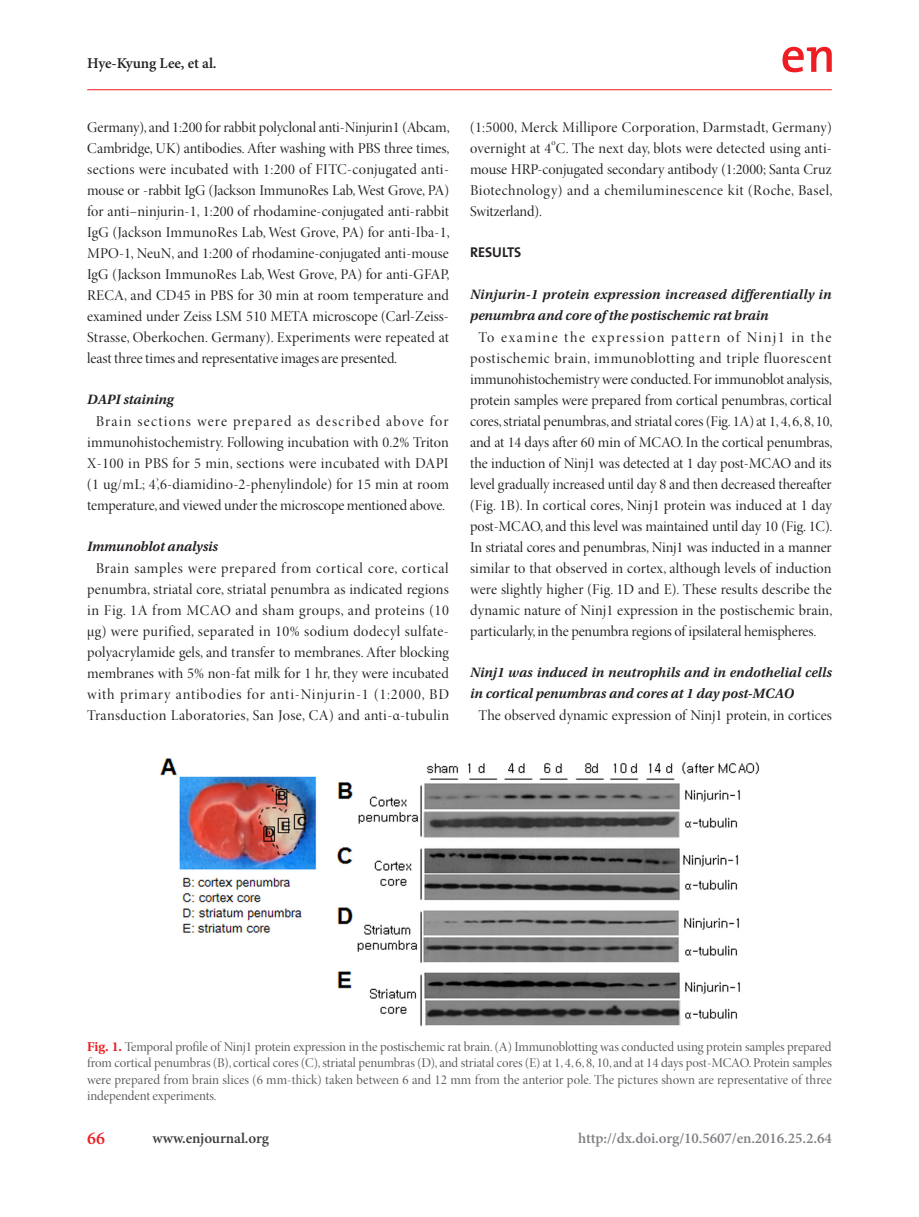
<style>
.page{position:relative;width:919px;height:1217px;background:#fff}
.page>*{position:absolute;margin:0;border:0;box-sizing:border-box;transform-origin:0 0}
.t1{font:600 18px "Minion Pro";color:#ee1d23}
.t2{font:15px/21px "Minion Pro Disp";letter-spacing:.015em;color:#231f20;text-align:justify}
.t3{font:600 15px "Minion Pro";letter-spacing:-.005em;color:#808285}
.t4{font:600 15px "Minion Pro";letter-spacing:-.005em;color:#231f20}
.t5{font:600 15px "Minion Pro";letter-spacing:-.005em;color:#3e3e3f}
.t6{font:italic 600 14.25px/21px "Utopia Std";color:#231f20}
.t7{font:700 14.25px "The Mix";letter-spacing:-.005em;color:#231f20}
.t8{font:13.5px/16.2px "Minion Pro Disp";letter-spacing:-.005em;color:#57585a;text-align:justify}
.t9{font:8.7px "Minion Pro Disp";color:#231f20}
.s1{font-family:"Utopia Std";font-weight:600;color:#ee1d23}
</style>
<div class="page">
<hr style="left:87px;top:89px;width:744px;height:1px;background:#ee1d23">
<svg style="left:782px;top:47px;width:49px;height:25px"></svg>
<img style="left:160px;top:758px;width:599px;height:268px">
<p class="t4" style="left:87px;top:52px;width:131px">Hye-Kyung Lee, et al.</p>
<p class="t2" style="left:87px;top:117px;width:364px">Germany), and 1:200 for rabbit polyclonal anti-Ninjurin1 (Abcam, Cambridge, UK) antibodies. After washing with PBS three times, sections were incubated with 1:200 of FITC-conjugated anti&shy;mouse or -rabbit IgG (Jackson ImmunoRes Lab, West Grove, PA) for anti–ninjurin-1, 1:200 of rhodamine-conjugated anti-rabbit IgG (Jackson ImmunoRes Lab, West Grove, PA) for anti-Iba-1, MPO-1, NeuN, and 1:200 of rhodamine-conjugated anti-mouse IgG (Jackson ImmunoRes Lab, West Grove, PA) for anti-GFAP, RECA, and CD45 in PBS for 30 min at room temperature and examined under Zeiss LSM 510 META microscope (Carl-Zeiss-Strasse, Oberkochen. Germany). Experiments were repeated at least three times and representative images are presented.</p>
<p class="t6" style="left:87px;top:389px;width:88px">DAPI staining</p>
<p class="t2" style="left:87px;top:411px;width:363px;text-align:center">Brain sections were prepared as described above for immunohistochemistry. Following incubation with 0.2% Triton X-100 in PBS for 5 min, sections were incubated with DAPI (1 ug/mL; 4’,6-diamidino-2-phenylindole) for 15 min at room temperature, and viewed under the microscope mentioned above.</p>
<p class="t6" style="left:87px;top:536px;width:132px">Immunoblot analysis</p>
<p class="t2" style="left:87px;top:558px;width:363px;text-align:center">Brain samples were prepared from cortical core, cortical penumbra, striatal core, striatal penumbra as indicated regions in Fig. 1A from MCAO and sham groups, and proteins (10 μg) were purified, separated in 10% sodium dodecyl sulfate&shy;polyacrylamide gels, and transfer to membranes. After blocking membranes with 5% non-fat milk for 1 hr, they were incubated with primary antibodies for anti-Ninjurin-1 (1:2000, BD Transduction Laboratories, San Jose, CA) and anti-α-tubulin</p>
<p class="t2" style="left:470px;top:117px;width:363px">(1:5000, Merck Millipore Corporation, Darmstadt, Germany) overnight at 4 C. The next day, blots were detected using anti-</p>
<p class="t9" style="left:551px;top:137px;width:6px">o</p>
<p class="t2" style="left:470px;top:159px;width:364px">mouse HRP-conjugated secondary antibody (1:2000; Santa Cruz Biotechnology) and a chemiluminescence kit (Roche, Basel, Switzerland).</p>
<p class="t7" style="left:470px;top:240px;width:53px">RESULTS</p>
<p class="t6" style="left:470px;top:284px;width:363px">Ninjurin-1 protein expression increased differentially in penumbra and core of the postischemic rat brain</p>
<p class="t2" style="left:470px;top:327px;width:364px;text-indent:9px">To examine the expression pattern of Ninj1 in the postischemic brain, immunoblotting and triple fluorescent immunohistochemistry were conducted. For immunoblot analysis, protein samples were prepared from cortical penumbras, cortical cores, striatal penumbras, and striatal cores (Fig. 1A) at 1, 4, 6, 8, 10, and at 14 days after 60 min of MCAO. In the cortical penumbras, the induction of Ninj1 was detected at 1 day post-MCAO and its level gradually increased until day 8 and then decreased thereafter (Fig. 1B). In cortical cores, Ninj1 protein was induced at 1 day post-MCAO, and this level was maintained until day 10 (Fig. 1C).<br>In striatal cores and penumbras, Ninj1 was inducted in a manner similar to that observed in cortex, although levels of induction were slightly higher (Fig. 1D and E). These results describe the dynamic nature of Ninj1 expression in the postischemic brain, particularly, in the penumbra regions of ipsilateral hemispheres.</p>
<p class="t6" style="left:470px;top:662px;width:363px">Ninj1 was induced in neutrophils and in endothelial cells in cortical penumbras and cores at 1 day post-MCAO</p>
<p class="t2" style="left:478px;top:705px;width:354px">The observed dynamic expression of Ninj1 protein, in cortices</p>
<p class="t8" style="left:87px;top:1038px;width:746px"><span class="s1">Fig. 1.</span> Temporal profile of Ninj1 protein expression in the postischemic rat brain. (A) Immunoblotting was conducted using protein samples prepared from cortical penumbras (B), cortical cores (C), striatal penumbras (D), and striatal cores (E) at 1, 4, 6, 8, 10, and at 14 days post-MCAO. Protein samples were prepared from brain slices (6 mm-thick) taken between 6 and 12 mm from the anterior pole. The pictures shown are representative of three independent experiments.</p>
<p class="t1" style="left:87px;top:1124px;width:19px">66</p>
<p class="t5" style="left:152px;top:1127px;width:118px">www.enjournal.org</p>
<p class="t3" style="left:578px;top:1127px;width:255px">http://dx.doi.org/10.5607/en.2016.25.2.64</p>
</div>
